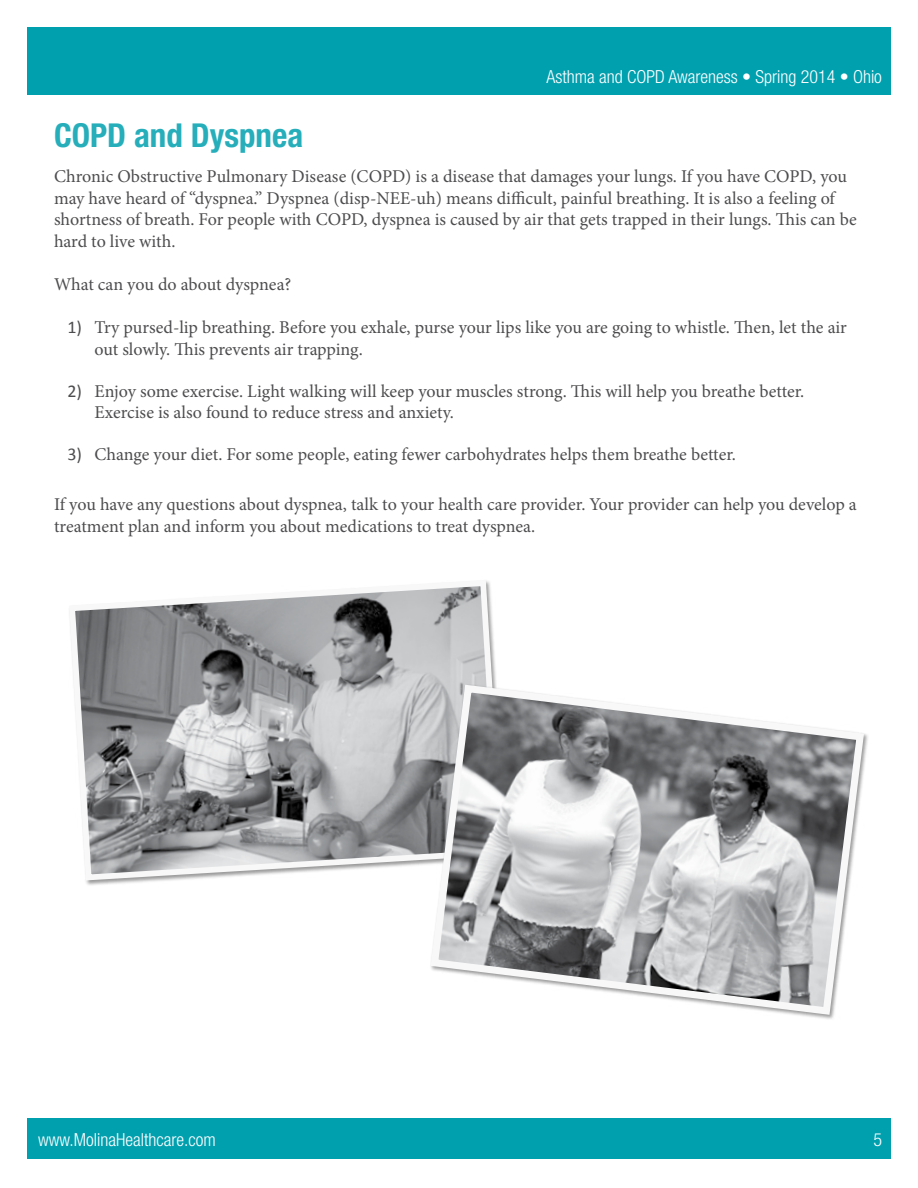
<style>
.page{position:relative;width:918px;height:1188px;background:#fff}
.page>*{position:absolute;margin:0;border:0;box-sizing:border-box;transform-origin:0 0}
.t1{font:700 condensed 33px "Helvetica Neue";color:#26aebb}
.t2{font:18px/21.6px "Minion Pro";letter-spacing:-.005em;color:#4d4d4f}
.t3{font:300 condensed 18px "Helvetica Neue";color:#fff}
.s1{font-family:"Calibri"}
</style>
<div class="page">
<svg style="left:69px;top:580px;width:427px;height:303px;background:#a9aaac"></svg>
<div style="left:27px;top:27px;width:864px;height:67px;background:#00a0af"></div>
<div style="left:27px;top:1119px;width:864px;height:40px;background:#00a0af"></div>
<svg style="left:427px;top:681px;width:441px;height:338px"></svg>
<p class="t3" style="left:547px;top:67px;width:337px">Asthma and COPD Awareness • Spring 2014 • Ohio</p>
<h1 class="t1" style="left:54px;top:115px;width:251px">COPD and Dyspnea</h1>
<p class="t2" style="left:54px;top:166px;width:804px">Chronic Obstructive Pulmonary Disease (COPD) is a disease that damages your lungs. If you have COPD, you may have heard of “dyspnea.” Dyspnea (disp-NEE-uh) means difficult, painful breathing. It is also a feeling of shortness of breath. For people with COPD, dyspnea is caused by air that gets trapped in their lungs. This can be hard to live with.</p>
<p class="t2" style="left:54px;top:274px;width:239px">What can you do about dyspnea?</p>
<p class="t2" style="left:94px;top:317px;width:754px;text-indent:-27px"><span class="s1">1)</span> Try pursed-lip breathing. Before you exhale, purse your lips like you are going to whistle. Then, let the air out slowly. This prevents air trapping.</p>
<p class="t2" style="left:94px;top:380px;width:711px;text-indent:-27px"><span class="s1">2)</span> Enjoy some exercise. Light walking will keep your muscles strong. This will help you breathe better.<br>Exercise is also found to reduce stress and anxiety.</p>
<p class="t2" style="left:68px;top:444px;width:670px"><span class="s1">3)</span> Change your diet. For some people, eating fewer carbohydrates helps them breathe better.</p>
<p class="t2" style="left:54px;top:494px;width:804px">If you have any questions about dyspnea, talk to your health care provider. Your provider can help you develop a treatment plan and inform you about medications to treat dyspnea.</p>
<p class="t3" style="left:38px;top:1130px;width:179px">www.MolinaHealthcare.com</p>
<p class="t3" style="left:873px;top:1130px;width:10px">5</p>
</div>
